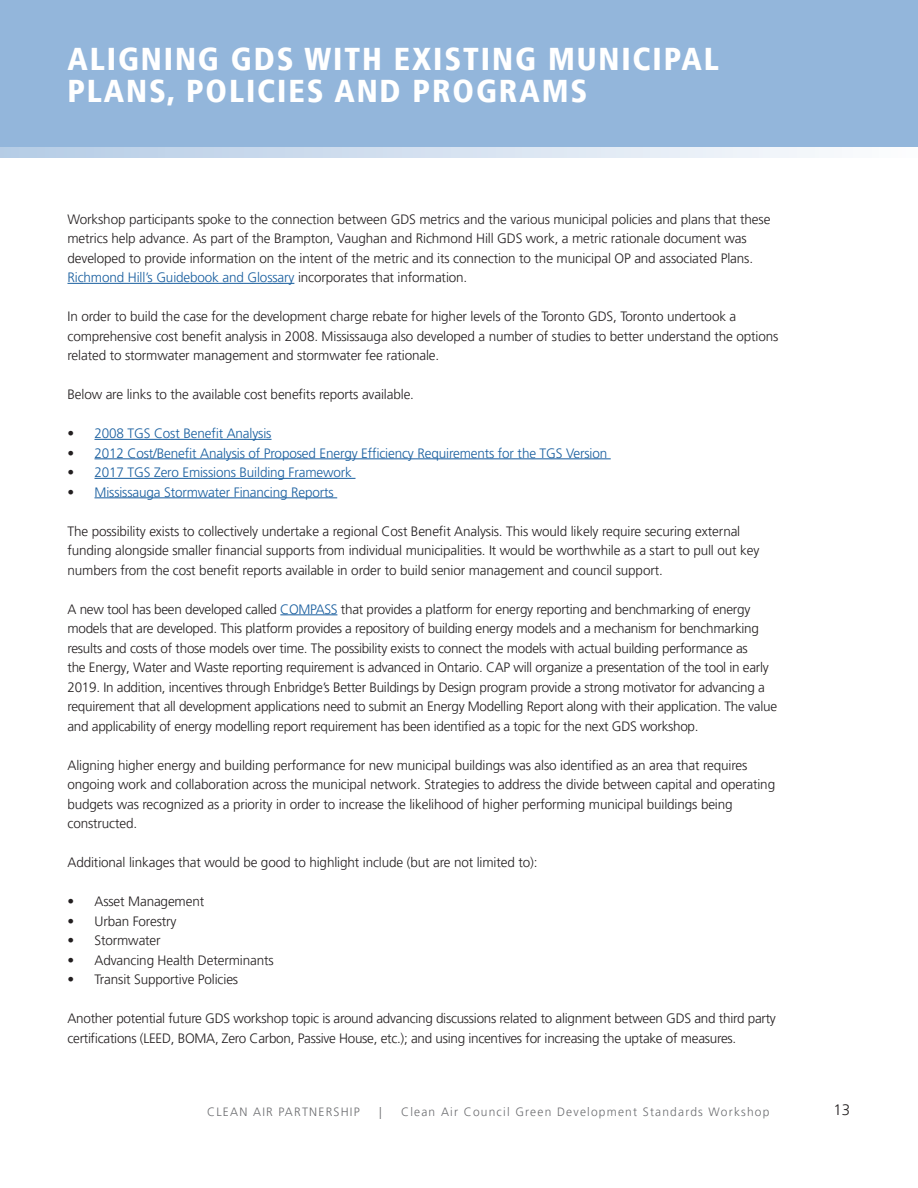
<style>
.page{position:relative;width:918px;height:1188px;background:#fff}
.page>*{position:absolute;margin:0;border:0;box-sizing:border-box;transform-origin:0 0}
.t1{font:900 condensed 31.5px/31.5px "Frutiger LT Pro";letter-spacing:.06em;color:#fff}
.t2{font:300 15px "Frutiger LT Pro";color:#231f20}
.Paragraph{font:300 13.5px/19.5px "Frutiger LT Pro";letter-spacing:-.01em;color:#231f20}
.t3{font:300 13.5px "Frutiger LT Pro";letter-spacing:-.01em;color:#175d9e}
.t4{font:300 12px "Frutiger LT Pro";letter-spacing:.1em;color:#6c6d70}
.s1{color:#175d9e}
.s2{color:#231f20}
</style>
<div class="page">
<div style="left:0;top:0;width:918px;height:147px;background:#93b6db"></div>
<svg style="left:0;top:147px;width:819px;height:10px;background:#d3e0ef"></svg>
<hr style="left:68px;top:283px;width:226px;height:1px;background:#175d9e">
<hr style="left:94px;top:439px;width:178px;height:1px;background:#175d9e">
<hr style="left:94px;top:459px;width:517px;height:1px;background:#175d9e">
<hr style="left:94px;top:478px;width:262px;height:1px;background:#175d9e">
<hr style="left:94px;top:498px;width:243px;height:1px;background:#175d9e">
<hr style="left:280px;top:615px;width:57px;height:1px;background:#175d9e">
<p class="t1" style="left:68px;top:44px;width:653px">ALIGNING GDS WITH EXISTING MUNICIPAL<br>PLANS, POLICIES AND PROGRAMS</p>
<p class="Paragraph" style="left:68px;top:209px;width:704px">Workshop participants spoke to the connection between GDS metrics and the various municipal policies and plans that these metrics help advance. As part of the Brampton, Vaughan and Richmond Hill GDS work, a metric rationale document was developed to provide information on the intent of the metric and its connection to the municipal OP and associated Plans.<br><span class="s1">Richmond Hill’s Guidebook and Glossary</span> incorporates that information.</p>
<p class="Paragraph" style="left:68px;top:307px;width:712px">In order to build the case for the development charge rebate for higher levels of the Toronto GDS, Toronto undertook a comprehensive cost benefit analysis in 2008. Mississauga also developed a number of studies to better understand the options related to stormwater management and stormwater fee rationale.</p>
<p class="Paragraph" style="left:68px;top:385px;width:348px">Below are links to the available cost benefits reports available.</p>
<p class="t3" style="left:68px;top:425px;width:206px"><span class="s2">•</span> 2008 TGS Cost Benefit Analysis</p>
<p class="t3" style="left:68px;top:445px;width:541px"><span class="s2">•</span> 2012 Cost/Benefit Analysis of Proposed Energy Efficiency Requirements for the TGS Version</p>
<p class="t3" style="left:68px;top:464px;width:286px"><span class="s2">•</span> 2017 TGS Zero Emissions Building Framework</p>
<p class="t3" style="left:68px;top:484px;width:268px"><span class="s2">•</span> Mississauga Stormwater Financing Reports</p>
<p class="Paragraph" style="left:68px;top:521px;width:693px">The possibility exists to collectively undertake a regional Cost Benefit Analysis. This would likely require securing external funding alongside smaller financial supports from individual municipalities. It would be worthwhile as a start to pull out key numbers from the cost benefit reports available in order to build senior management and council support.</p>
<p class="Paragraph" style="left:68px;top:599px;width:711px">A new tool has been developed called <span class="s1">COMPASS</span> that provides a platform for energy reporting and benchmarking of energy models that are developed. This platform provides a repository of building energy models and a mechanism for benchmarking results and costs of those models over time. The possibility exists to connect the models with actual building performance as<br>the Energy, Water and Waste reporting requirement is advanced in Ontario. CAP will organize a presentation of the tool in early 2019. In addition, incentives through Enbridge’s Better Buildings by Design program provide a strong motivator for advancing a requirement that all development applications need to submit an Energy Modelling Report along with their application. The value and applicability of energy modelling report requirement has been identified as a topic for the next GDS workshop.</p>
<p class="Paragraph" style="left:68px;top:755px;width:709px">Aligning higher energy and building performance for new municipal buildings was also identified as an area that requires ongoing work and collaboration across the municipal network. Strategies to address the divide between capital and operating budgets was recognized as a priority in order to increase the likelihood of higher performing municipal buildings being constructed.</p>
<p class="Paragraph" style="left:68px;top:853px;width:472px">Additional linkages that would be good to highlight include (but are not limited to):</p>
<p class="Paragraph" style="left:68px;top:892px;width:138px">• Asset Management</p>
<p class="Paragraph" style="left:68px;top:911px;width:110px">• Urban Forestry</p>
<p class="Paragraph" style="left:68px;top:931px;width:95px">• Stormwater</p>
<p class="Paragraph" style="left:68px;top:950px;width:208px">• Advancing Health Determinants</p>
<p class="Paragraph" style="left:68px;top:970px;width:172px">• Transit Supportive Policies</p>
<p class="Paragraph" style="left:68px;top:1009px;width:710px">Another potential future GDS workshop topic is around advancing discussions related to alignment between GDS and third party certifications (LEED, BOMA, Zero Carbon, Passive House, etc.); and using incentives for increasing the uptake of measures.</p>
<p class="t4" style="left:207px;top:1105px;width:154px">CLEAN AIR PARTNERSHIP</p>
<p class="t4" style="left:379px;top:1105px;width:4px">|</p>
<p class="t4" style="left:401px;top:1105px;width:370px">Clean Air Council Green Development Standards Workshop</p>
<p class="t2" style="left:834px;top:1101px;width:18px">13</p>
</div>
